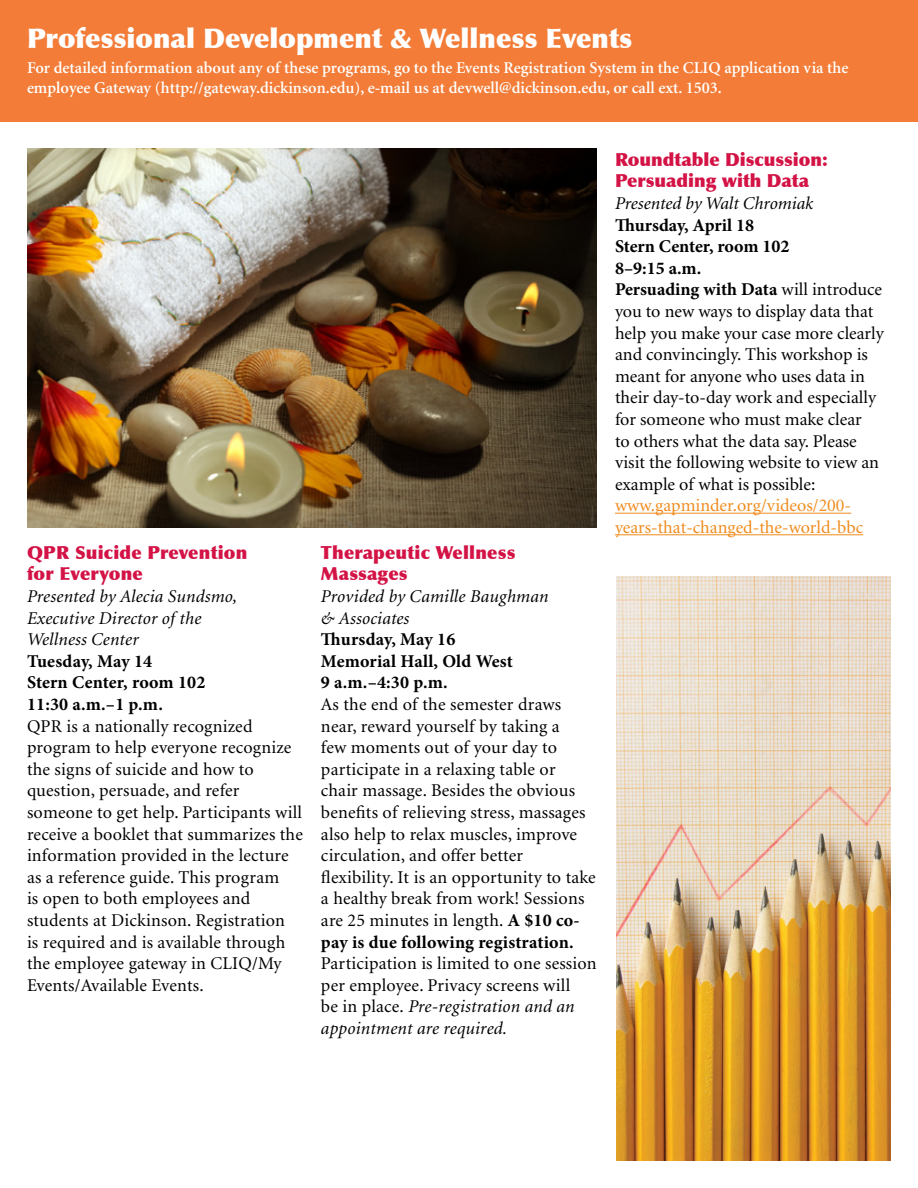
<style>
.page{position:relative;width:918px;height:1188px;background:#fff}
.page>*{position:absolute;margin:0;border:0;box-sizing:border-box;transform-origin:0 0}
.t1{font:900 27px "Optima";color:#fff}
.t2{font:18px/21.6px "Minion";letter-spacing:.01em;color:#000}
.t3{font:700 18px/21.6px "Minion Pro";letter-spacing:.005em;color:#000}
.t4{font:italic 18px/21.6px "Minion";letter-spacing:.01em;color:#000}
.t5{font:900 18px/21.6px "Optima";letter-spacing:.01em;color:#d31245}
.t6{font:18px/21.6px "Minion";color:#f08b1d}
.t7{font:600 16.5px/19.8px "Minion";color:#fff}
.s1{font-family:"Minion Pro";font-weight:700}
.s2{font-style:italic}
.s3{font-family:"Minion";font-weight:400}
</style>
<div class="page">
<hr style="left:615px;top:513px;width:236px;height:1px;background:#f08b1d">
<hr style="left:615px;top:534px;width:248px;height:1px;background:#f08b1d">
<img style="left:27px;top:148px;width:569px;height:380px">
<div style="left:0;top:0;width:918px;height:122px;background:#f37d38"></div>
<img style="left:616px;top:577px;width:275px;height:584px">
<h1 class="t1" style="left:27px;top:22px;width:607px">Professional Development &amp; Wellness Events</h1>
<p class="t7" style="left:27px;top:58px;width:823px">For detailed information about any of these programs, go to the Events Registration System in the CLIQ application via the employee Gateway (http://gateway.dickinson.edu), e-mail us at devwell@dickinson.edu, or call ext. 1503.</p>
<p class="t5" style="left:27px;top:542px;width:222px">QPR Suicide Prevention for Everyone</p>
<p class="t4" style="left:27px;top:586px;width:212px">Presented by Alecia Sundsmo,<br>Executive Director of the<br>Wellness Center</p>
<p class="t3" style="left:27px;top:650px;width:180px">Tuesday, May 14<br>Stern Center, room 102<br>11:30 a.m.–1 p.m.</p>
<p class="t2" style="left:27px;top:716px;width:277px">QPR is a nationally recognized program to help everyone recognize the signs of suicide and how to question, persuade, and refer someone to get help. Participants will receive a booklet that summarizes the information provided in the lecture as a reference guide. This program<br>is open to both employees and students at Dickinson. Registration<br>is required and is available through the employee gateway in CLIQ/My Events/Available Events.</p>
<p class="t5" style="left:321px;top:542px;width:196px">Therapeutic Wellness<br>Massages</p>
<p class="t4" style="left:321px;top:586px;width:229px">Provided by Camille Baughman &amp; Associates</p>
<p class="t3" style="left:321px;top:628px;width:193px">Thursday, May 16<br>Memorial Hall, Old West<br>9 a.m.–4:30 p.m.</p>
<p class="t2" style="left:321px;top:694px;width:276px">As the end of the semester draws near, reward yourself by taking a<br>few moments out of your day to participate in a relaxing table or chair massage. Besides the obvious benefits of relieving stress, massages also help to relax muscles, improve circulation, and offer better flexibility. It is an opportunity to take a healthy break from work! Sessions are 25 minutes in length. <span class="s1">A $10 co-</span></p>
<p class="t3" style="left:321px;top:931px;width:254px">pay is due following registration.</p>
<p class="t2" style="left:321px;top:953px;width:277px">Participation is limited to one session per employee. Privacy screens will<br>be in place. <span class="s2">Pre-registration and an appointment are required.</span></p>
<p class="t5" style="left:615px;top:149px;width:214px">Roundtable Discussion:<br>Persuading with Data</p>
<p class="t4" style="left:615px;top:193px;width:200px">Presented by Walt Chromiak</p>
<p class="t3" style="left:615px;top:214px;width:269px">Thursday, April 18<br>Stern Center, room 102<br>8–9:15 a.m.<br>Persuading with Data <span class="s3">will introduce</span></p>
<p class="t2" style="left:615px;top:301px;width:270px">you to new ways to display data that help you make your case more clearly and convincingly. This workshop is meant for anyone who uses data in their day-to-day work and especially for someone who must make clear<br>to others what the data say. Please visit the following website to view an example of what is possible:</p>
<p class="t6" style="left:615px;top:496px;width:250px">www.gapminder.org/videos/200- years-that-changed-the-world-bbc</p>
</div>
